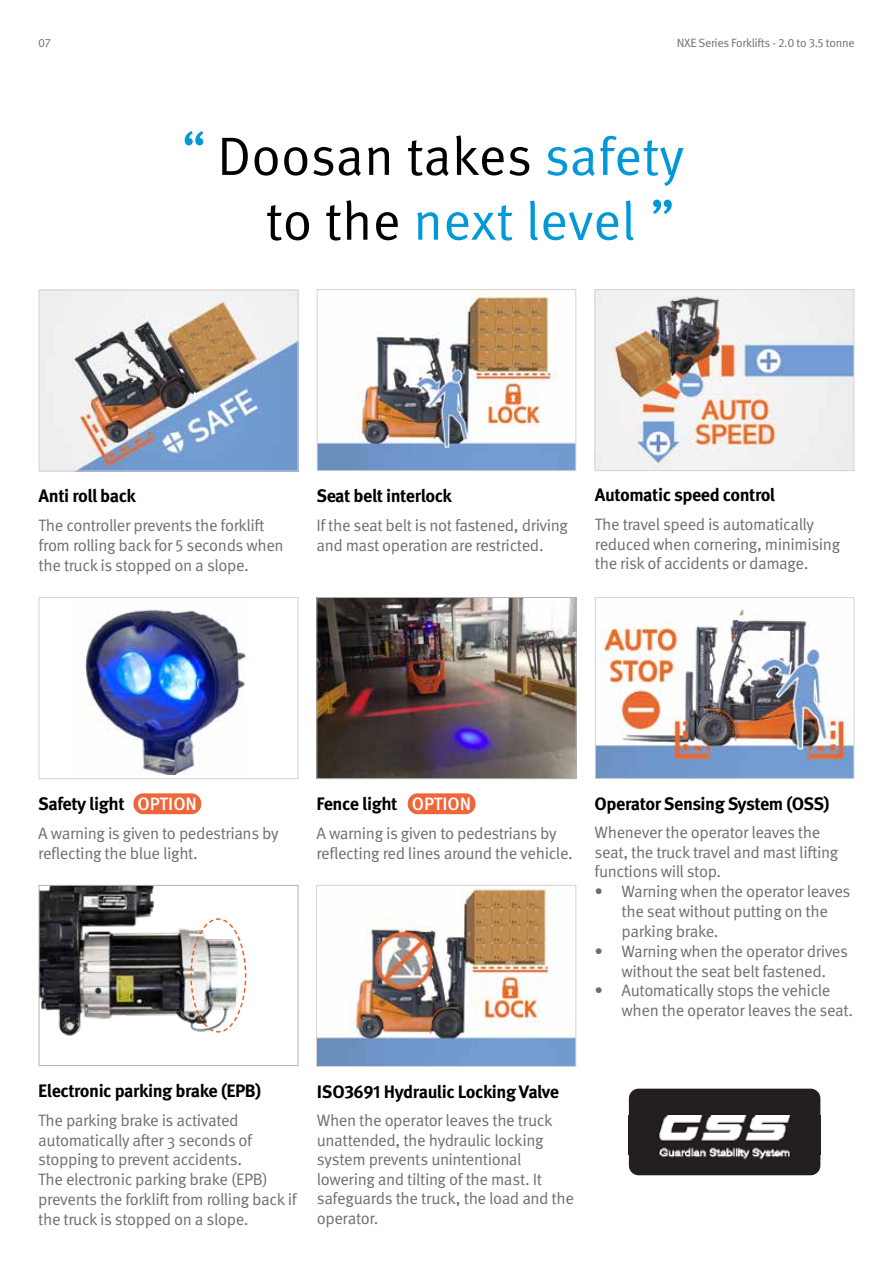
<style>
.page{position:relative;width:893px;height:1263px;background:#fff}
.page>*{position:absolute;margin:0;border:0;box-sizing:border-box;transform-origin:0 0}
.t1{font:54px/64.8px "Meta Pro Norm";color:#000;text-align:center}
.t2{font:54px "Meta Pro Norm";color:#0098d6}
.t3{font:700 18px "Meta Pro";letter-spacing:-.025em;color:#000}
.t4{font:500 17.85px "Meta Pro";color:#fff}
.t5{font:16.5px/19.8px "Meta Pro Norm";letter-spacing:-.025em;color:#6d6e71}
.t6{font:12px "Meta Pro Norm";letter-spacing:-.025em;color:#6d6e71}
.s1{color:#0098d6}
</style>
<div class="page">
<img style="left:318px;top:887px;width:256px;height:178px">
<div style="left:316px;top:885px;width:260px;height:182px;border:1px solid #d5d4d4"></div>
<img style="left:41px;top:887px;width:149px;height:149px">
<div style="left:39px;top:885px;width:259px;height:181px;border:1px solid #b3b2b3"></div>
<svg style="left:190px;top:918px;width:57px;height:115px"></svg>
<img style="left:597px;top:291px;width:255px;height:178px">
<div style="left:595px;top:289px;width:259px;height:182px;border:1px solid #d5d4d4"></div>
<img style="left:82px;top:609px;width:165px;height:165px">
<div style="left:39px;top:597px;width:259px;height:182px;border:1px solid #d5d4d4"></div>
<img style="left:318px;top:599px;width:257px;height:178px">
<div style="left:316px;top:597px;width:261px;height:182px;border:1px solid #b3b2b3"></div>
<img style="left:597px;top:609px;width:255px;height:168px">
<div style="left:595px;top:597px;width:259px;height:182px;border:1px solid #d5d4d4"></div>
<img style="left:319px;top:291px;width:255px;height:178px">
<div style="left:317px;top:289px;width:259px;height:182px;border:1px solid #d5d4d4"></div>
<img style="left:41px;top:292px;width:255px;height:177px">
<div style="left:39px;top:290px;width:259px;height:181px;border:1px solid #d5d4d4"></div>
<div style="left:133px;top:793px;width:68px;height:21px;background:#ed673b;border-radius:10px"></div>
<div style="left:408px;top:793px;width:67px;height:21px;background:#ed673b;border-radius:10px"></div>
<img style="left:629px;top:1089px;width:191px;height:86px">
<p class="t6" style="left:38px;top:34px;width:14px">07</p>
<p class="t6" style="left:677px;top:34px;width:180px">NXE Series Forklifts - 2.0 to 3.5 tonne</p>
<h1 class="t2" style="left:181px;top:110px;width:27px">“</h1>
<h1 class="t1" style="left:217px;top:120px;width:469px">Doosan takes <span class="s1">safety </span>to the <span class="s1">next level</span></h1>
<h1 class="t2" style="left:650px;top:178px;width:27px">”</h1>
<p class="t3" style="left:39px;top:482px;width:99px">Anti roll back</p>
<p class="t5" style="left:39px;top:514px;width:247px">The controller prevents the forklift from rolling back for 5 seconds when the truck is stopped on a slope.</p>
<p class="t3" style="left:316px;top:482px;width:137px">Seat belt interlock</p>
<p class="t5" style="left:316px;top:514px;width:253px">If the seat belt is not fastened, driving and mast operation are restricted.</p>
<p class="t3" style="left:595px;top:481px;width:182px">Automatic speed control</p>
<p class="t5" style="left:595px;top:513px;width:247px">The travel speed is automatically reduced when cornering, minimising the risk of accidents or damage.</p>
<p class="t3" style="left:38px;top:790px;width:88px">Safety light</p>
<p class="t5" style="left:38px;top:822px;width:242px">A warning is given to pedestrians by reflecting the blue light.</p>
<p class="t3" style="left:316px;top:790px;width:83px">Fence light</p>
<p class="t5" style="left:316px;top:822px;width:258px">A warning is given to pedestrians by reflecting red lines around the vehicle.</p>
<p class="t4" style="left:137px;top:793px;width:61px">OPTION</p>
<p class="t4" style="left:412px;top:793px;width:61px">OPTION</p>
<p class="t3" style="left:595px;top:790px;width:236px">Operator Sensing System (OSS)</p>
<p class="t5" style="left:595px;top:822px;width:245px">Whenever the operator leaves the seat, the truck travel and mast lifting functions will stop.</p>
<p class="t5" style="left:622px;top:881px;width:230px;text-indent:-27px">• Warning when the operator leaves the seat without putting on the parking brake.</p>
<p class="t5" style="left:595px;top:940px;width:255px;text-align:center">• Warning when the operator drives without the seat belt fastened.</p>
<p class="t5" style="left:622px;top:980px;width:233px;text-indent:-27px">• Automatically stops the vehicle when the operator leaves the seat.</p>
<p class="t3" style="left:38px;top:1076px;width:224px">Electronic parking brake (EPB)</p>
<p class="t5" style="left:38px;top:1109px;width:260px">The parking brake is activated automatically after 3 seconds of stopping to prevent accidents.<br>The electronic parking brake (EPB) prevents the forklift from rolling back if the truck is stopped on a slope.</p>
<p class="t3" style="left:317px;top:1077px;width:244px">ISO3691 Hydraulic Locking Valve</p>
<p class="t5" style="left:317px;top:1110px;width:259px">When the operator leaves the truck unattended, the hydraulic locking system prevents unintentional lowering and tilting of the mast. It safeguards the truck, the load and the operator.</p>
</div>
